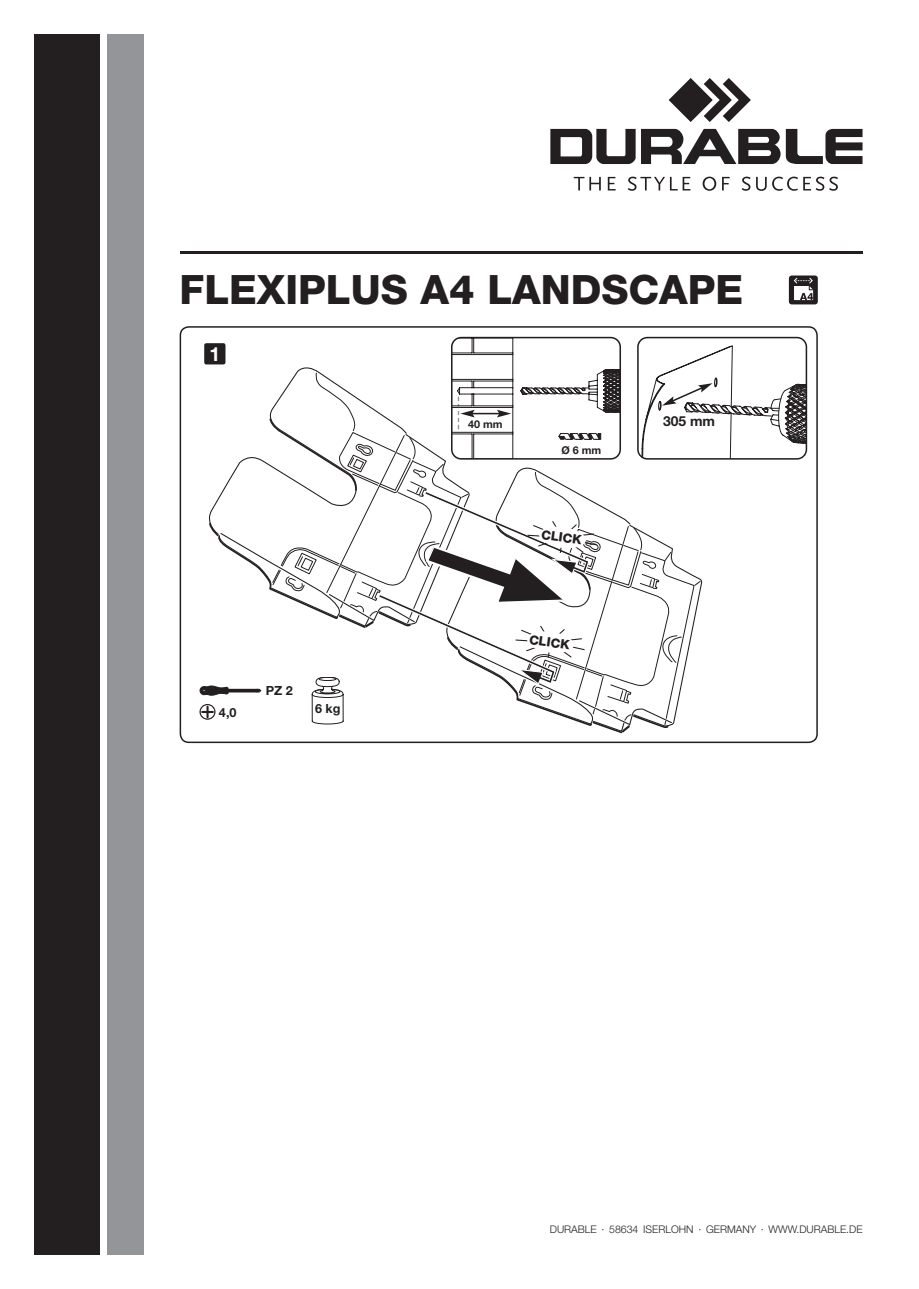
<style>
.page{position:relative;width:919px;height:1289px;background:#fff}
.page>*{position:absolute;margin:0;border:0;box-sizing:border-box;transform-origin:0 0}
.t1{font:800 40.5px "Helvetica Neue LT Pro";color:#231f20}
.t2{font:700 19.5px "Helvetica Neue LT Pro";color:#fff}
.t3{font:700 13.8px "Helvetica Neue LT Pro";color:#231f20}
.t4{font:800 12.75px "Helvetica Neue LT Pro";color:#231f20}
.t5{font:700 12.6px "Helvetica Neue LT Pro";color:#231f20}
.t6{font:700 10.8px "Helvetica Neue LT Pro";color:#231f20}
.t7{font:300 10.5px "Helvetica Neue LT Pro";color:#231f20}
</style>
<div class="page">
<div style="left:180px;top:326px;width:637px;height:417px;border:2px solid #231f20;border-radius:9px"></div>
<div style="left:34px;top:34px;width:65px;height:1220px;background:#231f20"></div>
<div style="left:107px;top:34px;width:36px;height:1220px;background:#939598"></div>
<svg style="left:573px;top:177px;width:27px;height:13px"></svg>
<svg style="left:607px;top:177px;width:8px;height:13px"></svg>
<svg style="left:627px;top:177px;width:63px;height:14px"></svg>
<svg style="left:702px;top:177px;width:14px;height:14px"></svg>
<svg style="left:722px;top:177px;width:7px;height:13px"></svg>
<svg style="left:741px;top:177px;width:9px;height:14px"></svg>
<svg style="left:756px;top:177px;width:10px;height:14px"></svg>
<svg style="left:772px;top:177px;width:65px;height:14px"></svg>
<svg style="left:550px;top:129px;width:85px;height:35px"></svg>
<svg style="left:641px;top:129px;width:221px;height:35px"></svg>
<svg style="left:668px;top:78px;width:82px;height:44px"></svg>
<hr style="left:180px;top:251px;width:682px;height:3px;background:#231f20">
<svg style="left:200px;top:337px;width:607px;height:397px"></svg>
<div style="left:227px;top:689px;width:32px;height:3px;border:1px solid #231f20"></div>
<div style="left:788px;top:275px;width:29px;height:29px;background:#231f20;border-radius:3px"></div>
<svg style="left:793px;top:277px;width:21px;height:24px"></svg>
<h1 class="t1" style="left:180px;top:266px;width:565px">FLEXIPLUS A4 LANDSCAPE</h1>
<h2 class="t2" style="left:209px;top:341px;width:12px">1</h2>
<p class="t5" style="left:219px;top:704px;width:19px">4,0</p>
<p class="t5" style="left:266px;top:682px;width:29px">PZ 2</p>
<p class="t5" style="left:315px;top:700px;width:27px">6 kg</p>
<p class="t6" style="left:468px;top:417px;width:36px">40 mm</p>
<p class="t6" style="left:561px;top:443px;width:41px">Ø 6 mm</p>
<p class="t4" style="left:542px;top:527px;width:42px;rotate:8deg">CLICK</p>
<p class="t4" style="left:530px;top:631px;width:42px;rotate:8deg">CLICK</p>
<h3 class="t3" style="left:663px;top:412px;width:53px">305 mm</h3>
<p class="t7" style="left:550px;top:1223px;width:314px">DURABLE · 58634 ISERLOHN · GERMANY · WWW.DURABLE.DE</p>
</div>
